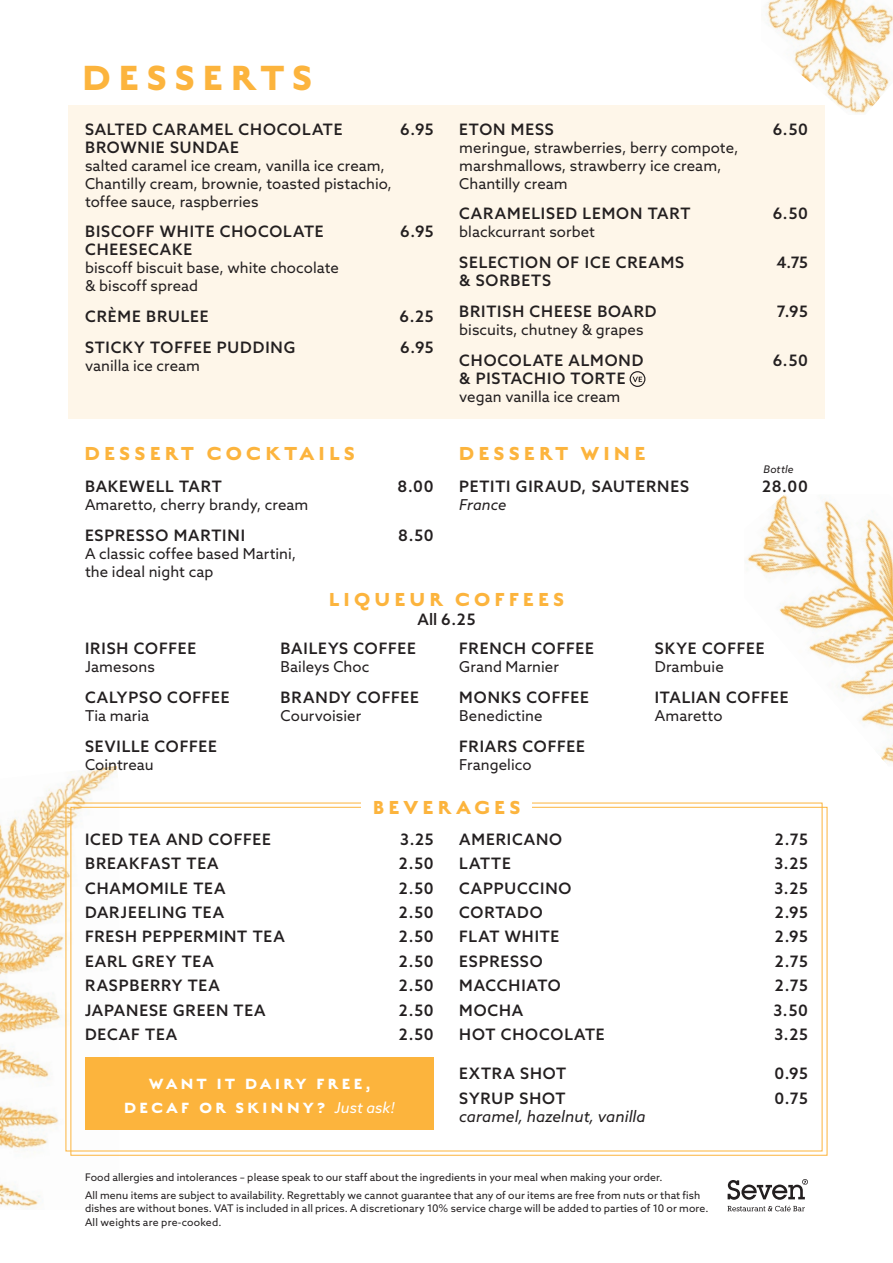
<style>
.page{position:relative;width:893px;height:1263px;background:#fff}
.page>*{position:absolute;margin:0;border:0;box-sizing:border-box;transform-origin:0 0}
.t1{font:700 39px "English Grotesque";letter-spacing:.17em;color:#fcb43d}
.t2{font:700 21px "English Grotesque";letter-spacing:.17em;color:#fcb43d}
.t3{font:700 16.5px "English Grotesque";letter-spacing:.175em;color:#fff}
.t4{font:500 15.75px "Azo Sans";letter-spacing:.055em;color:#231f20}
.t5{font:italic 15.75px "Azo Sans";color:#231f20}
.t6{font:15px/18px "Azo Sans";letter-spacing:.005em;color:#231f20}
.t7{font:italic 15px "Azo Sans";color:#231f20}
.t8{font:10.5px/13.5px "Azo Sans";letter-spacing:.01em;color:#231f20}
.t9{font:italic 10.5px "Azo Sans";letter-spacing:.015em;color:#231f20}
.s1{font-family:"Azo Sans";font-weight:400;font-style:italic;font-size:15px}
</style>
<div class="page">
<img style="left:0;top:766px;width:119px;height:443px">
<img style="left:766px;top:0;width:127px;height:114px">
<img style="left:746px;top:495px;width:147px;height:269px">
<div style="left:68px;top:105px;width:757px;height:314px;background:#fef6e9"></div>
<svg style="left:630px;top:371px;width:15px;height:16px"></svg>
<svg style="left:728px;top:1179px;width:80px;height:32px"></svg>
<div style="left:85px;top:1057px;width:349px;height:73px;background:#fcb43d"></div>
<p class="t1" style="left:82px;top:53px;width:233px">DESSERTS</p>
<p class="t4" style="left:85px;top:119px;width:259px">SALTED CARAMEL CHOCOLATE</p>
<p class="t4" style="left:400px;top:119px;width:35px">6.95</p>
<p class="t4" style="left:85px;top:137px;width:155px">BROWNIE SUNDAE</p>
<p class="t6" style="left:85px;top:156px;width:308px">salted caramel ice cream, vanilla ice cream,<br>Chantilly cream, brownie, toasted pistachio, toffee sauce, raspberries</p>
<p class="t4" style="left:85px;top:221px;width:240px">BISCOFF WHITE CHOCOLATE</p>
<p class="t4" style="left:400px;top:221px;width:35px">6.95</p>
<p class="t4" style="left:85px;top:239px;width:109px">CHEESECAKE</p>
<p class="t6" style="left:85px;top:259px;width:255px">biscoff biscuit base, white chocolate &amp; biscoff spread</p>
<p class="t4" style="left:85px;top:306px;width:125px">CRÈME BRULEE</p>
<p class="t4" style="left:399px;top:306px;width:36px">6.25</p>
<p class="t4" style="left:85px;top:337px;width:212px">STICKY TOFFEE PUDDING</p>
<p class="t4" style="left:400px;top:337px;width:35px">6.95</p>
<p class="t6" style="left:85px;top:356px;width:117px">vanilla ice cream</p>
<p class="t2" style="left:84px;top:441px;width:272px">DESSERT COCKTAILS</p>
<p class="t4" style="left:85px;top:476px;width:138px">BAKEWELL TART</p>
<p class="t4" style="left:398px;top:476px;width:38px">8.00</p>
<p class="t6" style="left:85px;top:495px;width:225px">Amaretto, cherry brandy, cream</p>
<p class="t4" style="left:85px;top:525px;width:161px">ESPRESSO MARTINI</p>
<p class="t4" style="left:398px;top:525px;width:37px">8.50</p>
<p class="t6" style="left:85px;top:544px;width:213px">A classic coffee based Martini, the ideal night cap</p>
<p class="t4" style="left:459px;top:119px;width:96px">ETON MESS</p>
<p class="t4" style="left:773px;top:119px;width:37px">6.50</p>
<p class="t6" style="left:459px;top:138px;width:281px">meringue, strawberries, berry compote, marshmallows, strawberry ice cream,<br>Chantilly cream</p>
<p class="t4" style="left:459px;top:203px;width:233px">CARAMELISED LEMON TART</p>
<p class="t4" style="left:773px;top:203px;width:37px">6.50</p>
<p class="t6" style="left:459px;top:223px;width:137px">blackcurrant sorbet</p>
<p class="t4" style="left:459px;top:252px;width:226px">SELECTION OF ICE CREAMS</p>
<p class="t4" style="left:776px;top:252px;width:33px">4.75</p>
<p class="t4" style="left:459px;top:270px;width:93px">&amp; SORBETS</p>
<p class="t4" style="left:459px;top:301px;width:199px">BRITISH CHEESE BOARD</p>
<p class="t4" style="left:777px;top:301px;width:33px">7.95</p>
<p class="t6" style="left:459px;top:320px;width:186px">biscuits, chutney &amp; grapes</p>
<p class="t4" style="left:459px;top:350px;width:186px">CHOCOLATE ALMOND</p>
<p class="t4" style="left:773px;top:350px;width:37px">6.50</p>
<p class="t4" style="left:459px;top:368px;width:168px">&amp; PISTACHIO TORTE</p>
<p class="t6" style="left:459px;top:387px;width:163px">vegan vanilla ice cream</p>
<p class="t2" style="left:458px;top:441px;width:189px">DESSERT WINE</p>
<p class="t4" style="left:459px;top:476px;width:231px">PETITI GIRAUD, SAUTERNES</p>
<p class="t7" style="left:459px;top:495px;width:49px">France</p>
<p class="t9" style="left:763px;top:462px;width:32px">Bottle</p>
<p class="t4" style="left:762px;top:476px;width:47px">28.00</p>
<p class="t4" style="left:85px;top:638px;width:113px">IRISH COFFEE</p>
<p class="t6" style="left:85px;top:658px;width:71px">Jamesons</p>
<p class="t4" style="left:85px;top:687px;width:146px">CALYPSO COFFEE</p>
<p class="t6" style="left:85px;top:706px;width:66px">Tia maria</p>
<p class="t4" style="left:85px;top:736px;width:133px">SEVILLE COFFEE</p>
<p class="t6" style="left:85px;top:755px;width:70px">Cointreau</p>
<p class="t2" style="left:329px;top:586px;width:237px">LIQUEUR COFFEES</p>
<p class="t4" style="left:418px;top:609px;width:59px">All 6.25</p>
<p class="t4" style="left:281px;top:638px;width:137px">BAILEYS COFFEE</p>
<p class="t6" style="left:281px;top:658px;width:90px">Baileys Choc</p>
<p class="t4" style="left:281px;top:687px;width:140px">BRANDY COFFEE</p>
<p class="t6" style="left:281px;top:706px;width:82px">Courvoisier</p>
<p class="t4" style="left:459px;top:638px;width:136px">FRENCH COFFEE</p>
<p class="t6" style="left:459px;top:658px;width:101px">Grand Marnier</p>
<p class="t4" style="left:459px;top:687px;width:131px">MONKS COFFEE</p>
<p class="t6" style="left:459px;top:706px;width:85px">Benedictine</p>
<p class="t4" style="left:459px;top:736px;width:127px">FRIARS COFFEE</p>
<p class="t6" style="left:459px;top:755px;width:74px">Frangelico</p>
<p class="t4" style="left:655px;top:638px;width:111px">SKYE COFFEE</p>
<p class="t6" style="left:655px;top:658px;width:70px">Drambuie</p>
<p class="t4" style="left:655px;top:687px;width:135px">ITALIAN COFFEE</p>
<p class="t6" style="left:655px;top:706px;width:69px">Amaretto</p>
<p class="t2" style="left:372px;top:794px;width:150px">BEVERAGES</p>
<p class="t4" style="left:459px;top:829px;width:104px">AMERICANO</p>
<p class="t4" style="left:775px;top:829px;width:35px">2.75</p>
<p class="t4" style="left:459px;top:853px;width:53px">LATTE</p>
<p class="t4" style="left:774px;top:853px;width:35px">3.25</p>
<p class="t4" style="left:459px;top:878px;width:114px">CAPPUCCINO</p>
<p class="t4" style="left:774px;top:878px;width:35px">3.25</p>
<p class="t4" style="left:459px;top:902px;width:85px">CORTADO</p>
<p class="t4" style="left:775px;top:902px;width:35px">2.95</p>
<p class="t4" style="left:459px;top:926px;width:102px">FLAT WHITE</p>
<p class="t4" style="left:775px;top:926px;width:35px">2.95</p>
<p class="t4" style="left:459px;top:951px;width:85px">ESPRESSO</p>
<p class="t4" style="left:775px;top:951px;width:35px">2.75</p>
<p class="t4" style="left:459px;top:975px;width:103px">MACCHIATO</p>
<p class="t4" style="left:775px;top:975px;width:35px">2.75</p>
<p class="t4" style="left:459px;top:999px;width:66px">MOCHA</p>
<p class="t4" style="left:773px;top:999px;width:36px">3.50</p>
<p class="t4" style="left:459px;top:1024px;width:147px">HOT CHOCOLATE</p>
<p class="t4" style="left:774px;top:1024px;width:35px">3.25</p>
<p class="t4" style="left:459px;top:1063px;width:109px">EXTRA SHOT</p>
<p class="t4" style="left:774px;top:1063px;width:35px">0.95</p>
<p class="t4" style="left:459px;top:1087px;width:108px">SYRUP SHOT</p>
<p class="t4" style="left:774px;top:1087px;width:35px">0.75</p>
<p class="t5" style="left:459px;top:1106px;width:188px">caramel, hazelnut, vanilla</p>
<p class="t4" style="left:85px;top:829px;width:187px">ICED TEA AND COFFEE</p>
<p class="t4" style="left:400px;top:829px;width:35px">3.25</p>
<p class="t4" style="left:85px;top:853px;width:135px">BREAKFAST TEA</p>
<p class="t4" style="left:399px;top:853px;width:36px">2.50</p>
<p class="t4" style="left:85px;top:878px;width:142px">CHAMOMILE TEA</p>
<p class="t4" style="left:399px;top:878px;width:36px">2.50</p>
<p class="t4" style="left:85px;top:902px;width:141px">DARJEELING TEA</p>
<p class="t4" style="left:399px;top:902px;width:36px">2.50</p>
<p class="t4" style="left:85px;top:926px;width:201px">FRESH PEPPERMINT TEA</p>
<p class="t4" style="left:399px;top:926px;width:36px">2.50</p>
<p class="t4" style="left:85px;top:951px;width:130px">EARL GREY TEA</p>
<p class="t4" style="left:399px;top:951px;width:36px">2.50</p>
<p class="t4" style="left:85px;top:975px;width:136px">RASPBERRY TEA</p>
<p class="t4" style="left:399px;top:975px;width:36px">2.50</p>
<p class="t4" style="left:85px;top:999px;width:182px">JAPANESE GREEN TEA</p>
<p class="t4" style="left:399px;top:999px;width:36px">2.50</p>
<p class="t4" style="left:85px;top:1024px;width:94px">DECAF TEA</p>
<p class="t4" style="left:399px;top:1024px;width:36px">2.50</p>
<p class="t3" style="left:149px;top:1073px;width:222px">WANT IT DAIRY FREE,</p>
<p class="t3" style="left:124px;top:1097px;width:273px">DECAF OR SKINNY? <span class="s1">Just ask!</span></p>
<p class="t8" style="left:85px;top:1170px;width:579px">Food allergies and intolerances – please speak to our staff about the ingredients in your meal when making your order.</p>
<p class="t8" style="left:85px;top:1188px;width:625px">All menu items are subject to availability. Regrettably we cannot guarantee that any of our items are free from nuts or that fish dishes are without bones. VAT is included in all prices. A discretionary 10% service charge will be added to parties of 10 or more.<br>All weights are pre-cooked.</p>
</div>
